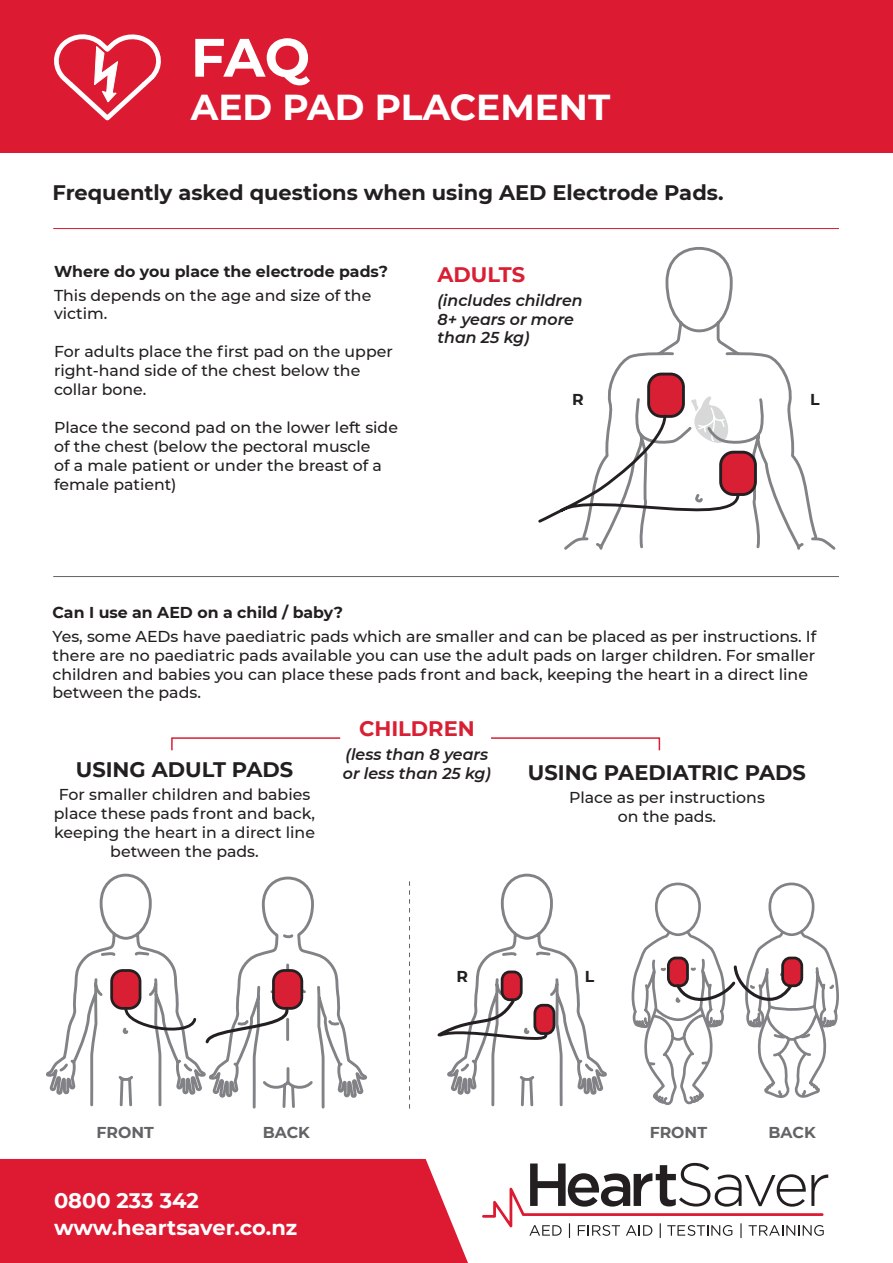
<style>
.page{position:relative;width:893px;height:1263px;background:#fff}
.page>*{position:absolute;margin:0;border:0;box-sizing:border-box;transform-origin:0 0}
.t1{font:700 54px "Montserrat";color:#fff}
.t2{font:700 36px "Montserrat";color:#fff}
.t3{font:700 21px "Montserrat";color:#231f20}
.t4{font:700 21px "Montserrat";color:#fff}
.t5{font:700 21px "Montserrat";color:#d91f33}
.t6{font:500 15.75px/18.9px "Montserrat";color:#231f20}
.t7{font:italic 600 15.75px/18.9px "Montserrat";color:#231f20}
.t8{font:700 15.75px "Montserrat";color:#231f20}
.t9{font:700 15.75px "Montserrat";color:#636366}
</style>
<div class="page">
<div style="left:0;top:0;width:893px;height:153px;background:#dc1a32"></div>
<svg style="left:482px;top:1163px;width:346px;height:75px"></svg>
<div style="left:0;top:1159px;width:468px;height:104px;background:#dd1a32"></div>
<svg style="left:54px;top:34px;width:107px;height:87px"></svg>
<hr style="left:53px;top:228px;width:786px;height:1px;background:#dc1a32">
<hr style="left:53px;top:576px;width:786px;height:1px;background:#636366">
<svg style="left:409px;top:881px;width:1px;height:227px"></svg>
<svg style="left:564px;top:247px;width:272px;height:303px"></svg>
<div style="left:649px;top:374px;width:34px;height:42px;background:#d91f33;border-radius:13px"></div>
<div style="left:647px;top:373px;width:38px;height:45px;border:3px solid #241f21;border-radius:13px"></div>
<div style="left:721px;top:452px;width:34px;height:42px;background:#d91f33;border-radius:13px"></div>
<div style="left:719px;top:451px;width:38px;height:45px;border:3px solid #241f21;border-radius:13px"></div>
<svg style="left:538px;top:394px;width:203px;height:136px"></svg>
<svg style="left:437px;top:873px;width:170px;height:234px"></svg>
<svg style="left:46px;top:873px;width:322px;height:236px"></svg>
<div style="left:112px;top:970px;width:28px;height:38px;background:#d91f33;border-radius:11px"></div>
<div style="left:110px;top:969px;width:31px;height:41px;border:3px solid #241f21;border-radius:11px"></div>
<div style="left:273px;top:970px;width:29px;height:38px;background:#d91f33;border-radius:11px"></div>
<div style="left:272px;top:969px;width:31px;height:41px;border:3px solid #241f21;border-radius:11px"></div>
<svg style="left:123px;top:1005px;width:167px;height:40px"></svg>
<svg style="left:631px;top:882px;width:207px;height:223px"></svg>
<div style="left:783px;top:958px;width:19px;height:28px;background:#d91f33;border-radius:8px"></div>
<div style="left:781px;top:956px;width:22px;height:31px;border:3px solid #241f21;border-radius:8px"></div>
<svg style="left:171px;top:737px;width:170px;height:14px"></svg>
<svg style="left:491px;top:737px;width:170px;height:14px"></svg>
<p class="t1" style="left:191px;top:19px;width:121px">FAQ</p>
<p class="t2" style="left:191px;top:81px;width:421px">AED PAD PLACEMENT</p>
<p class="t3" style="left:52px;top:177px;width:673px">Frequently asked questions when using AED Electrode Pads.</p>
<p class="t8" style="left:54px;top:260px;width:335px">Where do you place the electrode pads?</p>
<p class="t6" style="left:54px;top:285px;width:319px">This depends on the age and size of the victim.</p>
<p class="t6" style="left:54px;top:342px;width:340px">For adults place the first pad on the upper right-hand side of the chest below the collar bone.</p>
<p class="t6" style="left:54px;top:417px;width:345px">Place the second pad on the lower left side of the chest (below the pectoral muscle<br>of a male patient or under the breast of a female patient)</p>
<p class="t5" style="left:437px;top:260px;width:89px">ADULTS</p>
<p class="t7" style="left:437px;top:290px;width:147px">(includes children<br>8+ years or more than 25 kg)</p>
<p class="t8" style="left:572px;top:388px;width:13px">R</p>
<p class="t8" style="left:810px;top:388px;width:11px">L</p>
<p class="t8" style="left:52px;top:601px;width:292px">Can I use an AED on a child / baby?</p>
<p class="t6" style="left:52px;top:626px;width:765px">Yes, some AEDs have paediatric pads which are smaller and can be placed as per instructions. If there are no paediatric pads available you can use the adult pads on larger children. For smaller children and babies you can place these pads front and back, keeping the heart in a direct line between the pads.</p>
<p class="t5" style="left:359px;top:714px;width:117px">CHILDREN</p>
<p class="t7" style="left:346px;top:745px;width:144px">(less than 8 years</p>
<p class="t7" style="left:343px;top:763px;width:150px">or less than 25 kg)</p>
<p class="t3" style="left:76px;top:754px;width:219px">USING ADULT PADS</p>
<p class="t6" style="left:54px;top:784px;width:263px;text-align:center">For smaller children and babies place these pads front and back, keeping the heart in a direct line between the pads.</p>
<p class="t3" style="left:528px;top:757px;width:280px">USING PAEDIATRIC PADS</p>
<p class="t6" style="left:569px;top:788px;width:197px">Place as per instructions</p>
<p class="t6" style="left:618px;top:807px;width:100px">on the pads.</p>
<p class="t9" style="left:96px;top:1121px;width:59px">FRONT</p>
<p class="t9" style="left:263px;top:1121px;width:49px">BACK</p>
<p class="t4" style="left:54px;top:1185px;width:146px">0800 233 342</p>
<p class="t4" style="left:54px;top:1212px;width:245px">www.heartsaver.co.nz</p>
<p class="t8" style="left:456px;top:965px;width:13px">R</p>
<p class="t8" style="left:585px;top:965px;width:11px">L</p>
<p class="t9" style="left:650px;top:1121px;width:59px">FRONT</p>
<p class="t9" style="left:769px;top:1121px;width:49px">BACK</p>
</div>
